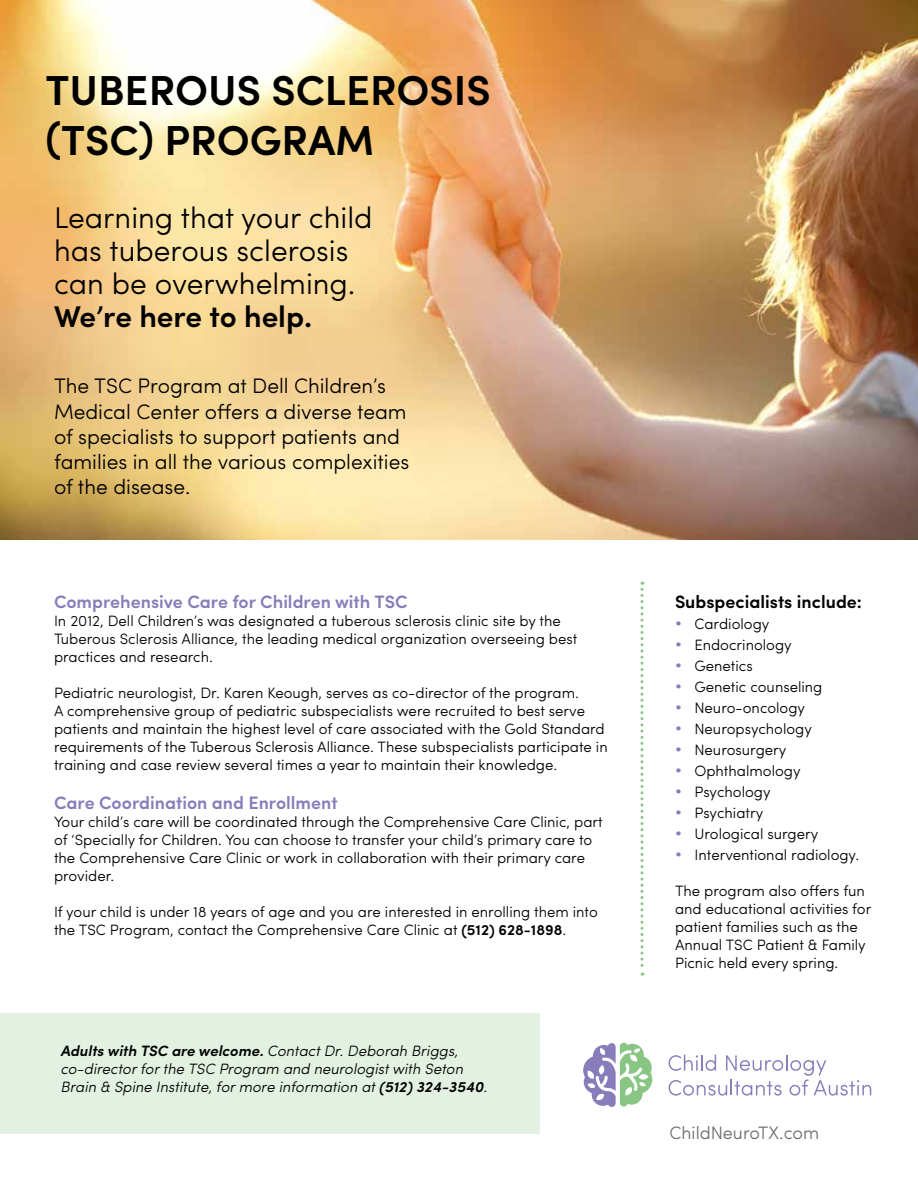
<style>
.page{position:relative;width:918px;height:1188px;background:#fff}
.page>*{position:absolute;margin:0;border:0;box-sizing:border-box;transform-origin:0 0}
.t1{font:600 42px/50.4px "Sofia Pro";color:#000}
.t2{font:300 30px/33px "Sofia Pro";color:#000}
.t3{font:600 30px "Sofia Pro";color:#000}
.t4{font:300 21px/25.2px "Sofia Pro";color:#000}
.t5{font:600 18px "Sofia Pro";color:#887dba}
.t6{font:600 18px "Sofia Pro";color:#000}
.t7{font:300 18px "Sofia Pro";color:#6d6e71}
.t8{font:300 15px/18px "Sofia Pro";color:#000}
.t9{font:italic 300 15px/18px "Sofia Pro";color:#000}
.s1{font-weight:600}
.s2{color:#887dba}
</style>
<div class="page">
<div style="left:0;top:1013px;width:540px;height:121px;background:#e3f1e2"></div>
<img style="left:0;top:0;width:918px;height:540px">
<svg style="left:669px;top:1055px;width:202px;height:41px"></svg>
<svg style="left:583px;top:1043px;width:69px;height:64px"></svg>
<svg style="left:640px;top:582px;width:4px;height:394px"></svg>
<h1 class="t1" style="left:45px;top:62px;width:447px">TUBEROUS SCLEROSIS (TSC) PROGRAM</h1>
<h2 class="t2" style="left:54px;top:199px;width:320px">Learning that your child has tuberous sclerosis can be overwhelming.</h2>
<h2 class="t3" style="left:54px;top:293px;width:260px">We’re here to help.</h2>
<h3 class="t4" style="left:54px;top:372px;width:357px">The TSC Program at Dell Children’s Medical Center offers a diverse team of specialists to support patients and families in all the various complexities of the disease.</h3>
<p class="t5" style="left:54px;top:588px;width:355px">Comprehensive Care for Children with TSC</p>
<p class="t8" style="left:54px;top:610px;width:525px">In 2012, Dell Children’s was designated a tuberous sclerosis clinic site by the<br>Tuberous Sclerosis Alliance, the leading medical organization overseeing best practices and research.</p>
<p class="t8" style="left:54px;top:682px;width:555px">Pediatric neurologist, Dr. Karen Keough, serves as co-director of the program.<br>A comprehensive group of pediatric subspecialists were recruited to best serve patients and maintain the highest level of care associated with the Gold Standard requirements of the Tuberous Sclerosis Alliance. These subspecialists participate in training and case review several times a year to maintain their knowledge.</p>
<p class="t5" style="left:54px;top:789px;width:285px">Care Coordination and Enrollment</p>
<p class="t8" style="left:54px;top:812px;width:550px">Your child’s care will be coordinated through the Comprehensive Care Clinic, part of ‘Specially for Children. You can choose to transfer your child’s primary care to the Comprehensive Care Clinic or work in collaboration with their primary care provider.</p>
<p class="t8" style="left:54px;top:902px;width:545px">If your child is under 18 years of age and you are interested in enrolling them into the TSC Program, contact the Comprehensive Care Clinic at <span class="s1">(512) 628-1898</span>.</p>
<p class="t9" style="left:60px;top:1041px;width:428px"><span class="s1">Adults with TSC are welcome.</span> Contact Dr. Deborah Briggs, co-director for the TSC Program and neurologist with Seton<br>Brain &amp; Spine Institute, for more information at <span class="s1">(512) 324-3540</span>.</p>
<p class="t6" style="left:675px;top:588px;width:189px">Subspecialists include:</p>
<p class="t8" style="left:675px;top:613px;width:96px"><span class="s2">•</span> Cardiology</p>
<p class="t8" style="left:675px;top:634px;width:118px"><span class="s2">•</span> Endocrinology</p>
<p class="t8" style="left:675px;top:655px;width:79px"><span class="s2">•</span> Genetics</p>
<p class="t8" style="left:675px;top:676px;width:149px"><span class="s2">•</span> Genetic counseling</p>
<p class="t8" style="left:675px;top:697px;width:132px"><span class="s2">•</span> Neuro-oncology</p>
<p class="t8" style="left:675px;top:718px;width:139px"><span class="s2">•</span> Neuropsychology</p>
<p class="t8" style="left:675px;top:739px;width:113px"><span class="s2">•</span> Neurosurgery</p>
<p class="t8" style="left:675px;top:760px;width:127px"><span class="s2">•</span> Ophthalmology</p>
<p class="t8" style="left:675px;top:781px;width:97px"><span class="s2">•</span> Psychology</p>
<p class="t8" style="left:675px;top:802px;width:90px"><span class="s2">•</span> Psychiatry</p>
<p class="t8" style="left:675px;top:823px;width:145px"><span class="s2">•</span> Urological surgery</p>
<p class="t8" style="left:675px;top:844px;width:186px"><span class="s2">•</span> Interventional radiology.</p>
<p class="t8" style="left:675px;top:880px;width:198px">The program also offers fun and educational activities for patient families such as the<br>Annual TSC Patient &amp; Family<br>Picnic held every spring.</p>
<p class="t7" style="left:670px;top:1119px;width:151px">ChildNeuroTX.com</p>
</div>
